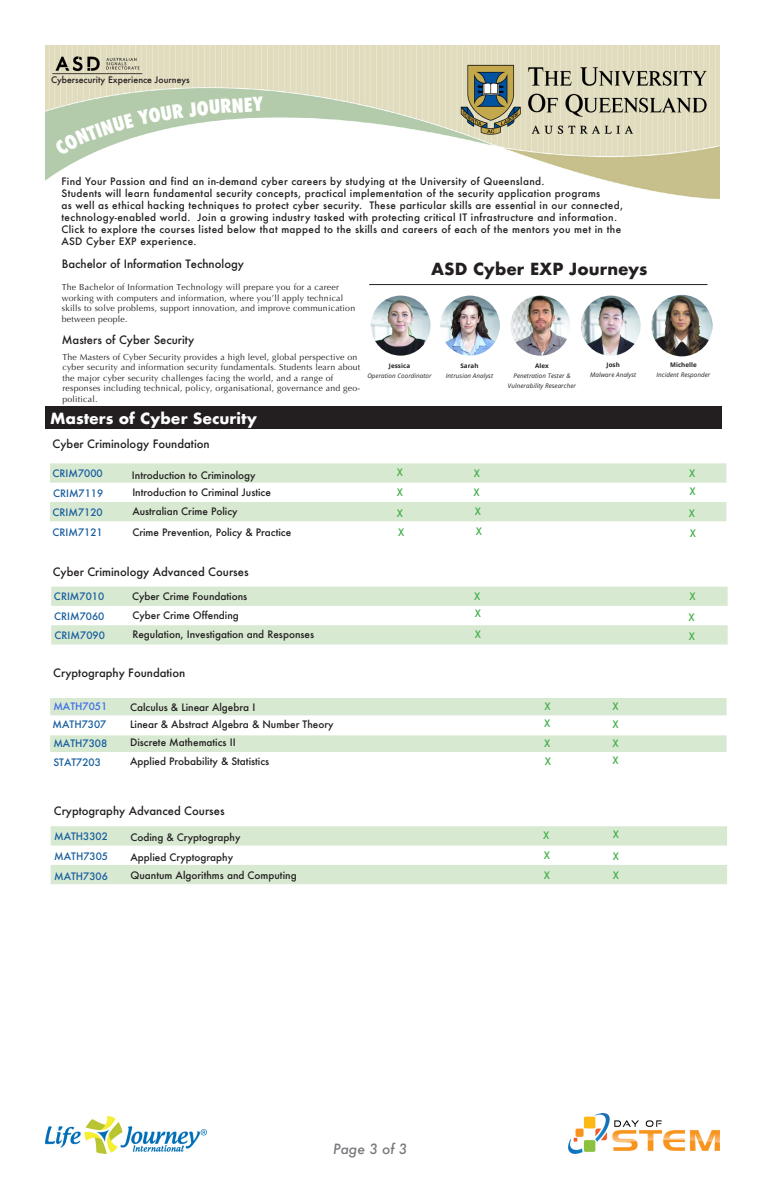
<style>
.page{position:relative;width:765px;height:1200px;background:#fff}
.page>*{position:absolute;margin:0;border:0;box-sizing:border-box;transform-origin:0 0}
.t1{font:700 16.25px "Futura";color:#231f20}
.t2{font:700 15px "Futura";color:#fff}
.t3{font:italic 500 13.75px "Futura";color:#76787b}
.t4{font:500 11.25px "Futura";color:#231f20}
.Paragraph_Style_1{font:500 10px/12px "Futura";letter-spacing:.03em;color:#231f20}
.Paragraph_Style_1-2{font:500 10px "Futura";color:#231f20}
.t5{font:500 10px "Futura";color:#175d9e}
.t6{font:500 10px/19.9px "Futura";color:#40ae49;text-align:justify}
.t7{font:500 10px "Futura";color:#3c6de7}
.t8{font:8.75px/10.5px "Optima";letter-spacing:.025em;color:#221e1f}
.t9{font:500 8.75px "Futura";color:#231f20}
.t10{font:italic 6.25px "Open Sans";letter-spacing:.01em;color:#231f20}
.t11{font:700 6.25px "Open Sans";letter-spacing:.01em;color:#231f20}
</style>
<div class="page">
<img style="left:568px;top:1114px;width:152px;height:40px">
<img style="left:45px;top:1117px;width:162px;height:37px">
<img style="left:45px;top:45px;width:675px;height:154px">
<img style="left:51px;top:51px;width:93px;height:23px">
<hr style="left:369px;top:284px;width:338px;height:1px;background:#231f20">
<div style="left:45px;top:407px;width:677px;height:22px;background:#231f20"></div>
<svg style="left:50px;top:698px;width:677px;height:53px"></svg>
<img style="left:371px;top:296px;width:60px;height:60px;border-radius:30px">
<img style="left:440px;top:296px;width:60px;height:60px;border-radius:30px">
<img style="left:511px;top:296px;width:59px;height:60px;border-radius:30px">
<img style="left:581px;top:296px;width:60px;height:60px;border-radius:30px">
<img style="left:651px;top:295px;width:61px;height:61px;border-radius:31px">
<img style="left:459px;top:63px;width:248px;height:77px">
<svg style="left:51px;top:826px;width:676px;height:59px;fill:#d8e9d2"></svg>
<svg style="left:50px;top:463px;width:677px;height:59px;fill:#d8e9d2"></svg>
<svg style="left:51px;top:587px;width:677px;height:58px;fill:#d8e9d2"></svg>
<svg style="left:54px;top:97px;width:209px;height:59px"></svg>
<p class="t9" style="left:51px;top:74px;width:140px">Cybersecurity Experience Journeys</p>
<p class="Paragraph_Style_1" style="left:62px;top:175px;width:485px">Find Your Passion and find an in-demand cyber careers by studying at the University of Queensland.</p>
<p class="Paragraph_Style_1" style="left:62px;top:187px;width:540px">Students will learn fundamental security concepts, practical implementation of the security application programs</p>
<p class="Paragraph_Style_1" style="left:61px;top:199px;width:563px">as well as ethical hacking techniques to protect cyber security. These particular skills are essential in our connected, technology-enabled world. Join a growing industry tasked with protecting critical IT infrastructure and information.<br>Click to explore the courses listed below that mapped to the skills and careers of each of the mentors you met in the ASD Cyber EXP experience.</p>
<p class="t4" style="left:62px;top:256px;width:184px">Bachelor of Information Technology</p>
<p class="t8" style="left:62px;top:282px;width:295px">The Bachelor of Information Technology will prepare you for a career working with computers and information, where you’ll apply technical skills to solve problems, support innovation, and improve communication between people.</p>
<p class="t4" style="left:62px;top:332px;width:134px">Masters of Cyber Security</p>
<p class="t8" style="left:62px;top:352px;width:299px">The Masters of Cyber Security provides a high level, global perspective on cyber security and information security fundamentals. Students learn about the major cyber security challenges facing the world, and a range of responses including technical, policy, organisational, governance and geo&shy;political.</p>
<p class="t1" style="left:431px;top:257px;width:218px">ASD Cyber EXP Journeys</p>
<p class="t11" style="left:607px;top:360px;width:15px">Josh</p>
<p class="t10" style="left:590px;top:370px;width:48px">Malware Analyst</p>
<p class="t11" style="left:389px;top:361px;width:23px">Jessica</p>
<p class="t10" style="left:367px;top:371px;width:66px">Operation Coordinator</p>
<p class="t11" style="left:460px;top:361px;width:20px">Sarah</p>
<p class="t10" style="left:446px;top:371px;width:49px">Intrusion Analyst</p>
<p class="t11" style="left:535px;top:361px;width:15px">Alex</p>
<p class="t10" style="left:513px;top:371px;width:59px">Penetration Tester &amp;</p>
<p class="t10" style="left:508px;top:381px;width:70px">Vulnerability Researcher</p>
<p class="t2" style="left:50px;top:407px;width:209px">Masters of Cyber Security</p>
<p class="t11" style="left:670px;top:360px;width:28px">Michelle</p>
<p class="t10" style="left:657px;top:370px;width:55px">Incident Responder</p>
<p class="t4" style="left:53px;top:436px;width:159px">Cyber Criminology Foundation</p>
<p class="t5" style="left:52px;top:467px;width:52px">CRIM7000</p>
<p class="t6" style="left:689px;top:463px;width:8px">X</p>
<p class="t6" style="left:397px;top:463px;width:8px">X</p>
<p class="t6" style="left:397px;top:503px;width:8px">X</p>
<p class="t6" style="left:474px;top:463px;width:8px">X</p>
<p class="Paragraph_Style_1-2" style="left:132px;top:468px;width:125px">Introduction to Criminology</p>
<p class="t5" style="left:53px;top:486px;width:52px">CRIM7119</p>
<p class="Paragraph_Style_1-2" style="left:132px;top:485px;width:140px">Introduction to Criminal Justice</p>
<p class="t5" style="left:52px;top:505px;width:52px">CRIM7120</p>
<p class="Paragraph_Style_1-2" style="left:132px;top:504px;width:107px">Australian Crime Policy</p>
<p class="t6" style="left:690px;top:481px;width:8px">X</p>
<p class="t6" style="left:474px;top:482px;width:8px">X</p>
<p class="t6" style="left:397px;top:482px;width:8px">X</p>
<p class="t6" style="left:475px;top:501px;width:8px">X</p>
<p class="t6" style="left:689px;top:503px;width:8px">X</p>
<p class="t5" style="left:52px;top:525px;width:52px">CRIM7121</p>
<p class="Paragraph_Style_1-2" style="left:132px;top:525px;width:160px">Crime Prevention, Policy &amp; Practice</p>
<p class="t6" style="left:398px;top:523px;width:8px">X</p>
<p class="t6" style="left:476px;top:521px;width:8px">X</p>
<p class="t6" style="left:690px;top:523px;width:8px">X</p>
<p class="t4" style="left:53px;top:564px;width:197px">Cyber Criminology Advanced Courses</p>
<p class="t5" style="left:54px;top:590px;width:52px">CRIM7010</p>
<p class="t6" style="left:689px;top:586px;width:8px">X</p>
<p class="Paragraph_Style_1-2" style="left:132px;top:590px;width:117px">Cyber Crime Foundations</p>
<p class="t6" style="left:474px;top:586px;width:8px">X</p>
<p class="t5" style="left:54px;top:609px;width:52px">CRIM7060</p>
<p class="Paragraph_Style_1-2" style="left:132px;top:608px;width:108px">Cyber Crime Offending</p>
<p class="t5" style="left:55px;top:629px;width:52px">CRIM7090</p>
<p class="Paragraph_Style_1-2" style="left:132px;top:628px;width:183px">Regulation, Investigation and Responses</p>
<p class="t4" style="left:53px;top:665px;width:134px">Cryptography Foundation</p>
<p class="t6" style="left:475px;top:603px;width:8px">X</p>
<p class="t6" style="left:475px;top:624px;width:8px">X</p>
<p class="t7" style="left:53px;top:700px;width:55px">MATH7051</p>
<p class="Paragraph_Style_1-2" style="left:130px;top:701px;width:127px">Calculus &amp; Linear Algebra I</p>
<p class="t6" style="left:545px;top:696px;width:8px">X</p>
<p class="t6" style="left:613px;top:696px;width:8px">X</p>
<p class="t5" style="left:53px;top:717px;width:55px">MATH7307</p>
<p class="Paragraph_Style_1-2" style="left:130px;top:717px;width:205px">Linear &amp; Abstract Algebra &amp; Number Theory</p>
<p class="t6" style="left:544px;top:713px;width:8px">X</p>
<p class="t6" style="left:613px;top:715px;width:8px">X</p>
<p class="Paragraph_Style_1-2" style="left:130px;top:735px;width:107px">Discrete Mathematics II</p>
<p class="t6" style="left:544px;top:733px;width:8px">X</p>
<p class="t6" style="left:612px;top:733px;width:8px">X</p>
<p class="t5" style="left:53px;top:737px;width:55px">MATH7308</p>
<p class="t5" style="left:53px;top:755px;width:49px">STAT7203</p>
<p class="Paragraph_Style_1-2" style="left:130px;top:755px;width:141px">Applied Probability &amp; Statistics</p>
<p class="t6" style="left:545px;top:751px;width:8px">X</p>
<p class="t6" style="left:613px;top:750px;width:8px">X</p>
<p class="t4" style="left:54px;top:803px;width:172px">Cryptography Advanced Courses</p>
<p class="t5" style="left:54px;top:830px;width:55px">MATH3302</p>
<p class="Paragraph_Style_1-2" style="left:130px;top:830px;width:112px">Coding &amp; Cryptography</p>
<p class="t6" style="left:543px;top:826px;width:8px">X X X</p>
<p class="t6" style="left:613px;top:823px;width:8px;line-height:22px">X<br>X</p>
<p class="t5" style="left:54px;top:849px;width:55px">MATH7305</p>
<p class="Paragraph_Style_1-2" style="left:131px;top:851px;width:104px">Applied Cryptography</p>
<p class="t5" style="left:54px;top:869px;width:55px">MATH7306</p>
<p class="Paragraph_Style_1-2" style="left:131px;top:869px;width:168px">Quantum Algorithms and Computing</p>
<p class="t6" style="left:613px;top:865px;width:8px">X</p>
<p class="t6" style="left:689px;top:608px;width:8px">X</p>
<p class="t6" style="left:689px;top:626px;width:8px">X</p>
<h3 class="t3" style="left:333px;top:1139px;width:76px">Page 3 of 3</h3>
</div>
